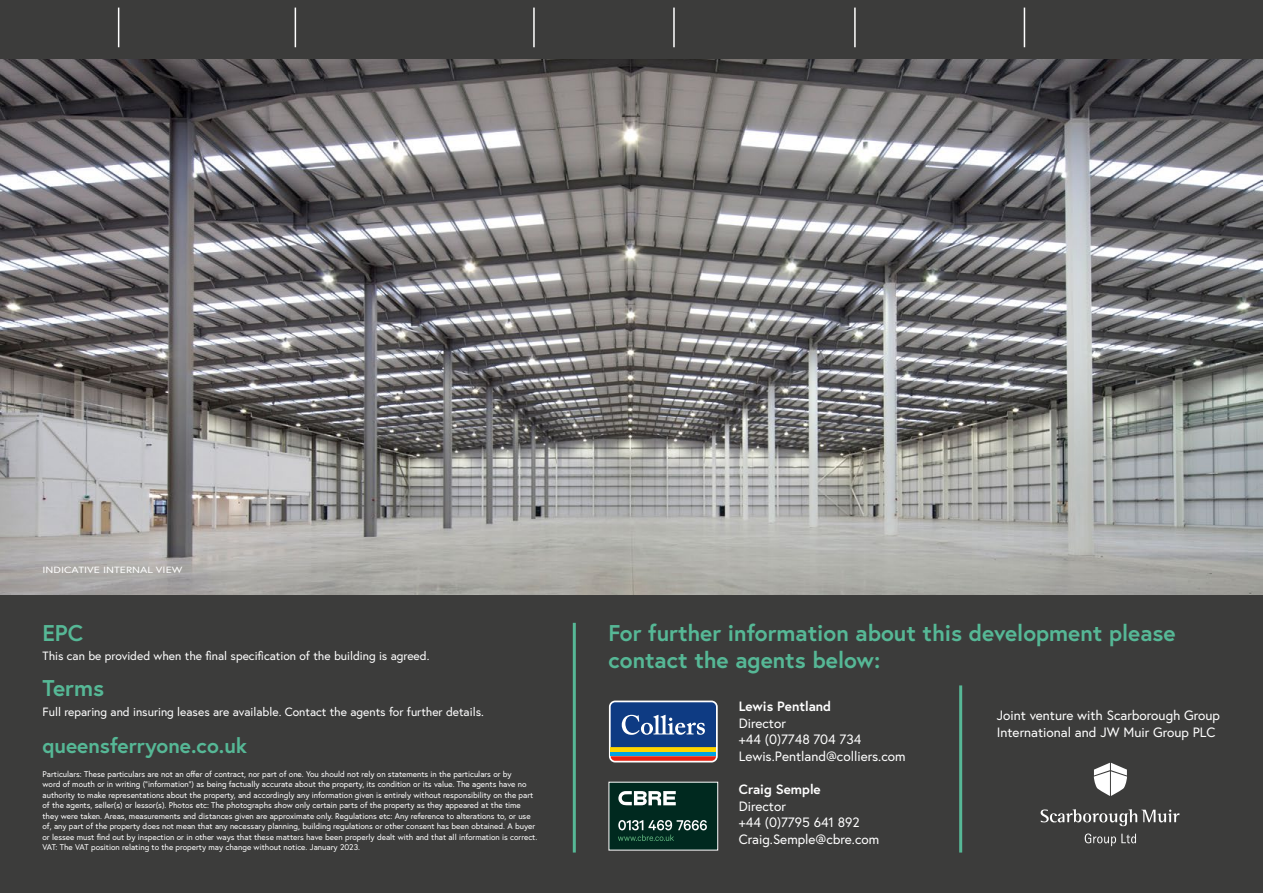
<style>
.page{position:relative;width:1263px;height:893px;background:#fff}
.page>*{position:absolute;margin:0;border:0;box-sizing:border-box;transform-origin:0 0}
.t1{font:700 22.8px/27.3px "Europa";color:#56b896}
.t2{font:700 21px "Europa";color:#56b896}
.t3{font:13.5px/16.5px "Europa";color:#fff}
.t4{font:700 13.5px "Europa";color:#fff}
.t5{font:12px "Europa";color:#fff}
.t6{font:9px "Europa";color:#fff;scale:1.24 1}
.t7{font:8.25px/10.5px "Europa";color:#fff}
</style>
<div class="page">
<img style="left:0;top:59px;width:1263px;height:536px">
<div style="left:0;top:595px;width:1263px;height:298px;background:#3c3c3b"></div>
<svg style="left:1094px;top:763px;width:33px;height:33px"></svg>
<svg style="left:1040px;top:809px;width:139px;height:17px"></svg>
<svg style="left:1085px;top:833px;width:51px;height:13px"></svg>
<hr style="left:959px;top:685px;width:3px;height:167px;background:#56b896">
<hr style="left:573px;top:623px;width:3px;height:229px;background:#56b896">
<svg style="left:609px;top:701px;width:109px;height:61px"></svg>
<hr style="left:611px;top:752px;width:105px;height:4px;background:#00a3e1">
<div style="left:611px;top:747px;width:105px;height:5px;background:#ffd600"></div>
<svg style="left:611px;top:756px;width:105px;height:5px"></svg>
<svg style="left:611px;top:702px;width:105px;height:45px;background:#295191"></svg>
<div style="left:609px;top:782px;width:109px;height:68px;background:#00291f"></div>
<svg style="left:618px;top:791px;width:58px;height:14px"></svg>
<svg style="left:618px;top:820px;width:89px;height:21px"></svg>
<div style="left:0;top:0;width:1263px;height:59px;background:#3c3c3b"></div>
<hr style="left:118px;top:8px;width:1px;height:39px;background:#fff">
<hr style="left:295px;top:8px;width:1px;height:39px;background:#fff">
<hr style="left:533px;top:8px;width:2px;height:39px;background:#fff">
<hr style="left:673px;top:8px;width:2px;height:39px;background:#fff">
<hr style="left:854px;top:8px;width:2px;height:39px;background:#fff">
<hr style="left:1024px;top:8px;width:1px;height:39px;background:#fff">
<p class="t6" style="left:43px;top:564px;width:114px">INDICATIVE INTERNAL VIEW</p>
<h1 class="t1" style="left:43px;top:618px;width:42px">EPC</h1>
<h3 class="t5" style="left:43px;top:648px;width:388px">This can be provided when the final specification of the building is agreed.</h3>
<h1 class="t1" style="left:43px;top:674px;width:63px">Terms</h1>
<h3 class="t5" style="left:43px;top:704px;width:443px">Full reparing and insuring leases are available. Contact the agents for further details.</h3>
<h2 class="t2" style="left:43px;top:731px;width:206px">queensferryone.co.uk</h2>
<p class="t7" style="left:43px;top:769px;width:496px">Particulars: These particulars are not an offer of contract, nor part of one. You should not rely on statements in the particulars or by<br>word of mouth or in writing (“information”) as being factually accurate about the property, its condition or its value. The agents have no authority to make representations about the property, and accordingly any information given is entirely without responsibility on the part of the agents, seller(s) or lessor(s). Photos etc: The photographs show only certain parts of the property as they appeared at the time they were taken. Areas, measurements and distances given are approximate only. Regulations etc: Any reference to alterations to, or use of, any part of the property does not mean that any necessary planning, building regulations or other consent has been obtained. A buyer or lessee must find out by inspection or in other ways that these matters have been properly dealt with and that all information is correct.<br>VAT: The VAT position relating to the property may change without notice. January 2023.</p>
<h1 class="t1" style="left:608px;top:618px;width:569px">For further information about this development please contact the agents below:</h1>
<h3 class="t4" style="left:739px;top:697px;width:94px">Lewis Pentland</h3>
<h3 class="t3" style="left:739px;top:714px;width:168px">Director<br>+44 (0)7748 704 734<br>Lewis.Pentland@colliers.com</h3>
<h3 class="t4" style="left:739px;top:780px;width:83px">Craig Semple</h3>
<h3 class="t3" style="left:739px;top:798px;width:142px">Director<br>+44 (0)7795 641 892<br>Craig.Semple@cbre.com</h3>
<h3 class="t3" style="left:997px;top:707px;width:225px">Joint venture with Scarborough Group<br>International and JW Muir Group PLC</h3>
</div>
